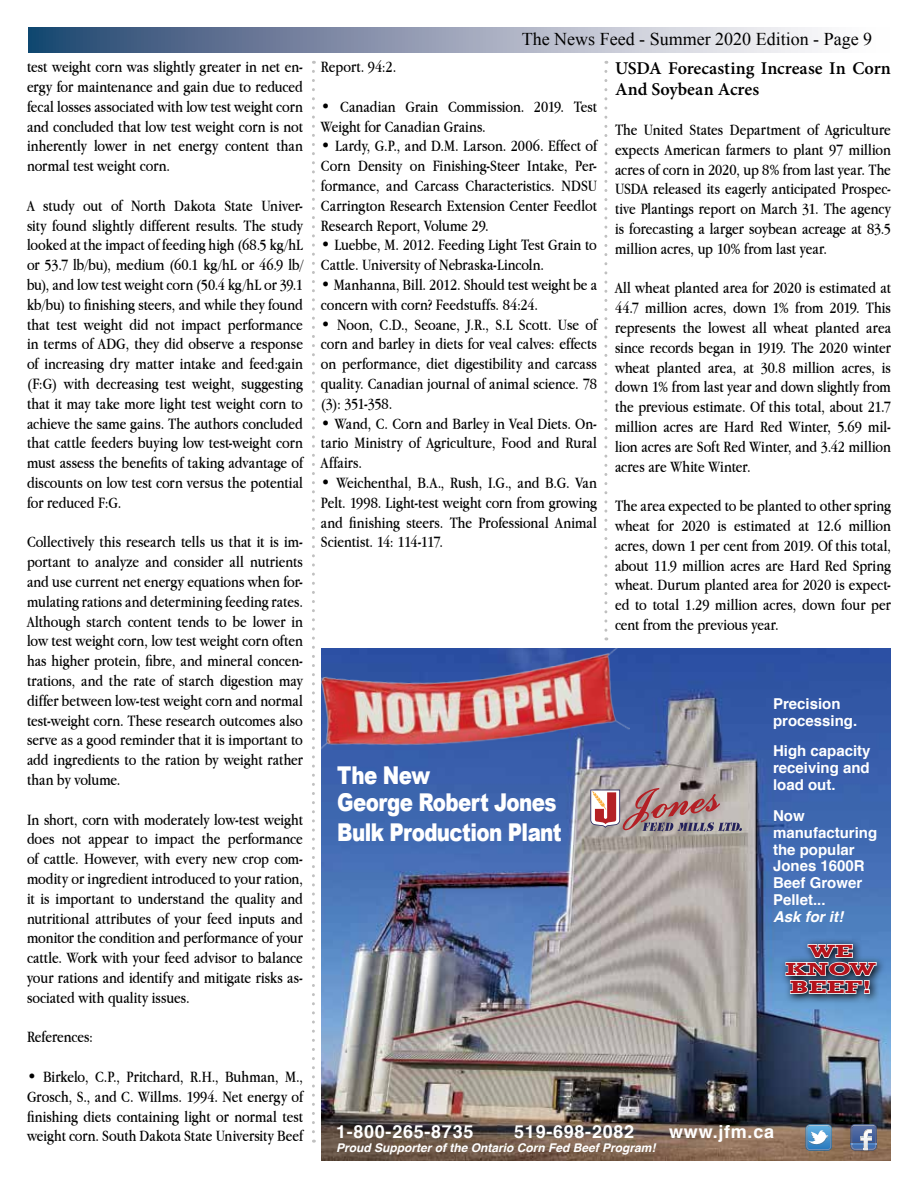
<style>
.page{position:relative;width:918px;height:1188px;background:#fff}
.page>*{position:absolute;margin:0;border:0;box-sizing:border-box;transform-origin:0 0}
.t1{font:900 24.6px/27.3px "Arial";letter-spacing:-.03em;color:#fff;scale:.81 1}
.t2{font:600 18px/21.6px "Minion Pro";color:#000}
.t3{font:700 18px "Helvetica";letter-spacing:.04em;color:#fff}
.t4{font:18px "Times New Roman";color:#000}
.t5{font:700 18px/18px "Rockwell";color:#b5121b;text-align:center;scale:1.5 1}
.t6{font:16.5px/19.8px "Apple Garamond";color:#000;text-align:justify}
.t7{font:700 15px/17px "Helvetica";color:#fff}
.t8{font:italic 700 15px "Helvetica";color:#fff}
.t9{font:italic 700 12px "Helvetica";color:#fff}
</style>
<div class="page">
<svg style="left:28px;top:27px;width:790px;height:25px;background:#929eb4"></svg>
<svg style="left:312px;top:71px;width:3px;height:1072px"></svg>
<svg style="left:604px;top:71px;width:3px;height:569px"></svg>
<img style="left:321px;top:648px;width:570px;height:513px">
<svg style="left:806px;top:1124px;width:26px;height:27px"></svg>
<svg style="left:850px;top:1124px;width:27px;height:27px"></svg>
<img style="left:851px;top:1125px;width:25px;height:4px">
<svg style="left:779px;top:937px;width:107px;height:67px;background:#5587bc"></svg>
<svg style="left:785px;top:943px;width:92px;height:52px"></svg>
<svg style="left:590px;top:788px;width:152px;height:44px;background:#af8f91"></svg>
<img style="left:321px;top:648px;width:309px;height:107px">
<p class="t6" style="left:27px;top:57px;width:278px">test weight corn was slightly greater in net en&shy;ergy for maintenance and gain due to reduced fecal losses associated with low test weight corn and concluded that low test weight corn is not inherently lower in net energy content than normal test weight corn.</p>
<p class="t6" style="left:27px;top:195px;width:278px">A study out of North Dakota State Univer&shy;sity found slightly different results. The study looked at the impact of feeding high (68.5 kg/hL or 53.7 lb/bu), medium (60.1 kg/hL or 46.9 lb/ bu), and low test weight corn (50.4 kg/hL or 39.1 kb/bu) to finishing steers, and while they found that test weight did not impact performance in terms of ADG, they did observe a response of increasing dry matter intake and feed:gain (F:G) with decreasing test weight, suggesting that it may take more light test weight corn to achieve the same gains. The authors concluded that cattle feeders buying low test-weight corn must assess the benefits of taking advantage of discounts on low test corn versus the potential for reduced F:G.</p>
<p class="t6" style="left:27px;top:532px;width:278px">Collectively this research tells us that it is im&shy;portant to analyze and consider all nutrients and use current net energy equations when for&shy;mulating rations and determining feeding rates.<br>Although starch content tends to be lower in low test weight corn, low test weight corn often has higher protein, fibre, and mineral concen&shy;trations, and the rate of starch digestion may differ between low-test weight corn and normal test-weight corn. These research outcomes also serve as a good reminder that it is important to add ingredients to the ration by weight rather than by volume.</p>
<p class="t6" style="left:27px;top:809px;width:278px">In short, corn with moderately low-test weight does not appear to impact the performance of cattle. However, with every new crop com&shy;modity or ingredient introduced to your ration, it is important to understand the quality and nutritional attributes of your feed inputs and monitor the condition and performance of your cattle. Work with your feed advisor to balance your rations and identify and mitigate risks as&shy;sociated with quality issues.</p>
<p class="t6" style="left:27px;top:1027px;width:68px">References:</p>
<p class="t6" style="left:27px;top:1067px;width:278px">• Birkelo, C.P., Pritchard, R.H., Buhman, M., Grosch, S., and C. Willms. 1994. Net energy of finishing diets containing light or normal test weight corn. South Dakota State University Beef</p>
<p class="t4" style="left:522px;top:27px;width:352px">The News Feed - Summer 2020 Edition - Page 9</p>
<p class="t6" style="left:321px;top:57px;width:77px">Report. 94:2.</p>
<p class="t6" style="left:321px;top:96px;width:278px">• Canadian Grain Commission. 2019. Test<br>Weight for Canadian Grains.</p>
<p class="t6" style="left:321px;top:136px;width:278px">• Lardy, G.P., and D.M. Larson. 2006. Effect of Corn Density on Finishing-Steer Intake, Per&shy;formance, and Carcass Characteristics. NDSU Carrington Research Extension Center Feedlot Research Report, Volume 29.</p>
<p class="t6" style="left:321px;top:235px;width:277px">• Luebbe, M. 2012. Feeding Light Test Grain to<br>Cattle. University of Nebraska-Lincoln.</p>
<p class="t6" style="left:321px;top:275px;width:277px">• Manhanna, Bill. 2012. Should test weight be a concern with corn? Feedstuffs. 84:24.</p>
<p class="t6" style="left:321px;top:314px;width:278px">• Noon, C.D., Seoane, J.R., S.L Scott. Use of corn and barley in diets for veal calves: effects on performance, diet digestibility and carcass quality. Canadian journal of animal science. 78 (3): 351-358.</p>
<p class="t6" style="left:321px;top:413px;width:278px">• Wand, C. Corn and Barley in Veal Diets. On&shy;tario Ministry of Agriculture, Food and Rural Affairs.</p>
<p class="t6" style="left:321px;top:473px;width:278px">• Weichenthal, B.A., Rush, I.G., and B.G. Van Pelt. 1998. Light-test weight corn from growing and finishing steers. The Professional Animal Scientist. 14: 114-117.</p>
<p class="t2" style="left:615px;top:57px;width:278px">USDA Forecasting Increase In Corn<br>And Soybean Acres</p>
<p class="t6" style="left:615px;top:120px;width:278px">The United States Department of Agriculture expects American farmers to plant 97 million acres of corn in 2020, up 8% from last year. The USDA released its eagerly anticipated Prospec&shy;tive Plantings report on March 31. The agency is forecasting a larger soybean acreage at 83.5 million acres, up 10% from last year.</p>
<p class="t6" style="left:615px;top:278px;width:278px">All wheat planted area for 2020 is estimated at 44.7 million acres, down 1% from 2019. This represents the lowest all wheat planted area since records began in 1919. The 2020 winter wheat planted area, at 30.8 million acres, is down 1% from last year and down slightly from the previous estimate. Of this total, about 21.7 million acres are Hard Red Winter, 5.69 mil&shy;lion acres are Soft Red Winter, and 3.42 million acres are White Winter.</p>
<p class="t6" style="left:615px;top:496px;width:278px">The area expected to be planted to other spring wheat for 2020 is estimated at 12.6 million acres, down 1 per cent from 2019. Of this total, about 11.9 million acres are Hard Red Spring wheat. Durum planted area for 2020 is expect&shy;ed to total 1.29 million acres, down four per cent from the previous year.</p>
<h1 class="t1" style="left:337px;top:761px;width:272px">The New<br>George Robert Jones</h1>
<h1 class="t1" style="left:337px;top:818px;width:279px">Bulk Production Plant</h1>
<p class="t7" style="left:773px;top:695px;width:86px">Precision processing.</p>
<p class="t7" style="left:773px;top:743px;width:99px;text-align:justify">High capacity receiving and load out.</p>
<p class="t7" style="left:773px;top:807px;width:106px">Now manufacturing the popular<br>Jones 1600R<br>Beef Grower<br>Pellet...</p>
<p class="t8" style="left:773px;top:905px;width:72px">Ask for it!</p>
<p class="t5" style="left:786px;top:942px;width:62px">WE<br>KNOW<br>BEEF!</p>
<p class="t3" style="left:336px;top:1117px;width:139px">1-800-265-8735</p>
<p class="t3" style="left:514px;top:1117px;width:121px">519-698-2082</p>
<p class="t3" style="left:669px;top:1117px;width:106px">www.jfm.ca</p>
<p class="t9" style="left:336px;top:1138px;width:321px">Proud Supporter of the Ontario Corn Fed Beef Program!</p>
</div>
